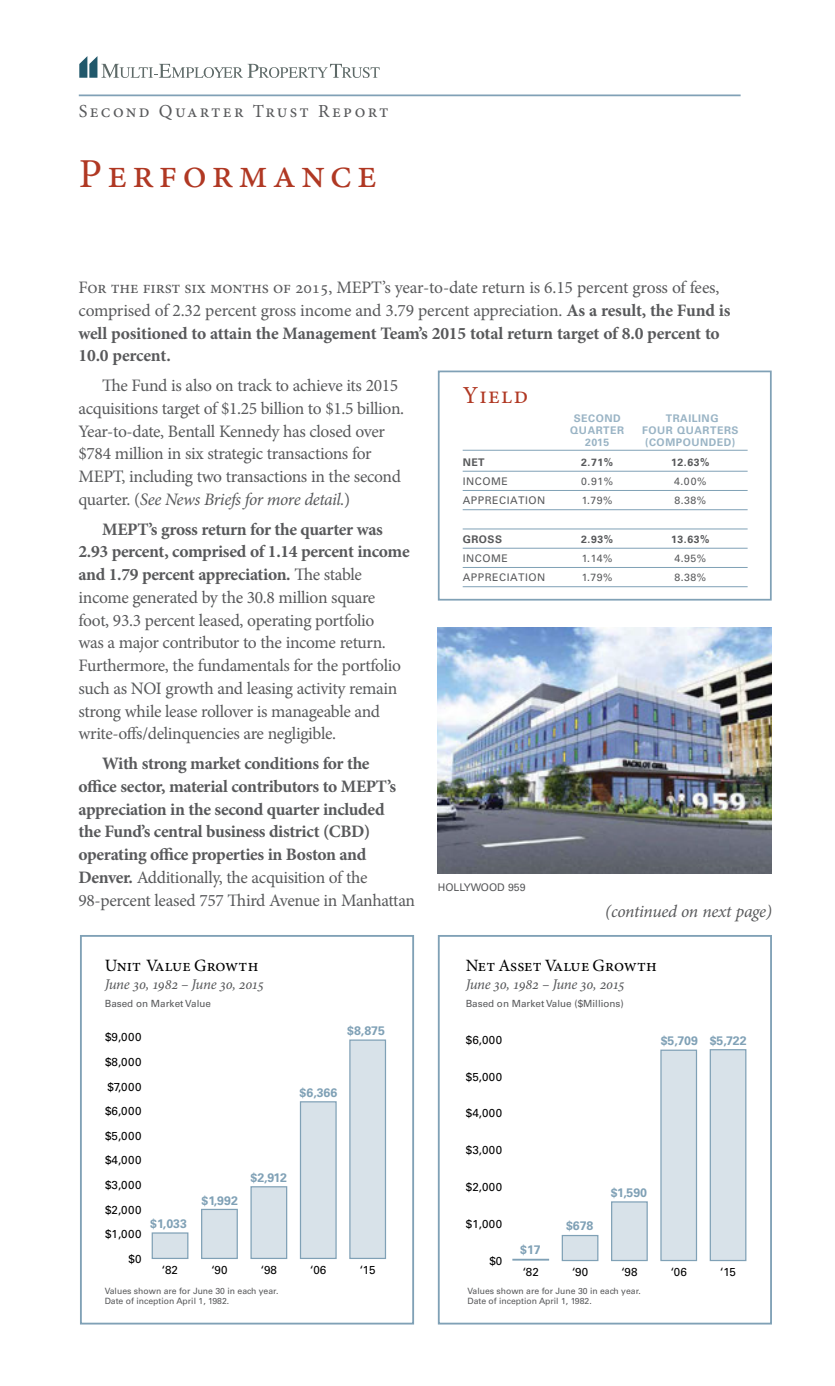
<style>
.page{position:relative;width:835px;height:1386px;background:#fff}
.page>*{position:absolute;margin:0;border:0;box-sizing:border-box;transform-origin:0 0}
.t1{font:41.12px "Minion Pro";letter-spacing:.125em;color:#b03823}
.t2{font:24.5px "Minion Pro";letter-spacing:.05em;color:#b03823}
.t3{font:18.38px "Minion Pro";letter-spacing:.125em;color:#58595b}
.t4{font:17.5px/22.8px "Minion Pro";letter-spacing:-.015em;color:#58595b}
.t5{font:700 17.5px/22.8px "Minion Pro";letter-spacing:-.02em;color:#58595b}
.t6{font:italic 17.5px "Minion Pro";letter-spacing:-.015em;color:#58595b}
.t7{font:17.32px "Minion Pro";color:#000}
.t8{font:italic 14.88px "Minion Pro";letter-spacing:-.035em;color:#58595b}
.t9{font:700 12.42px "Univers LT Std";color:#80a1b6}
.t10{font:700 12.25px "Univers LT Std";color:#80a1b6}
.t11{font:11.55px "Univers LT Std";letter-spacing:.04em;color:#000}
.t12{font:10.5px "Univers LT Std";letter-spacing:.05em;color:#58595b}
.t13{font:700 10.5px "Univers LT Std";letter-spacing:.05em;color:#9ab4c5}
.t14{font:700 10.5px "Univers LT Std";letter-spacing:.05em;color:#58595b}
.t15{font:10.5px "Univers LT Std";color:#58595b}
.t16{font:9.8px "Univers LT Std";color:#58595b}
.t17{font:8.58px/10.3px "Univers LT Std";color:#58595b}
.s1{font-weight:700}
.s2{font-style:italic}
.s3{font-weight:400}
</style>
<div class="page">
<hr style="left:79px;top:94px;width:661px;height:2px;background:#80a1b6">
<svg style="left:79px;top:56px;width:300px;height:22px"></svg>
<div style="left:512px;top:1259px;width:37px;height:2px;border:1px solid #80a1b6"></div>
<div style="left:562px;top:1236px;width:36px;height:25px;background:#d8e2e9"></div>
<div style="left:561px;top:1235px;width:37px;height:26px;border:1px solid #80a1b6"></div>
<div style="left:611px;top:1202px;width:36px;height:59px;background:#d8e2e9"></div>
<div style="left:611px;top:1201px;width:36px;height:60px;border:1px solid #80a1b6"></div>
<div style="left:661px;top:1050px;width:35px;height:211px;background:#d8e2e9"></div>
<div style="left:660px;top:1050px;width:37px;height:211px;border:1px solid #80a1b6"></div>
<div style="left:710px;top:1050px;width:35px;height:211px;background:#d8e2e9"></div>
<div style="left:709px;top:1049px;width:37px;height:212px;border:1px solid #80a1b6"></div>
<div style="left:438px;top:935px;width:334px;height:390px;border:2px solid #80a1b6"></div>
<div style="left:152px;top:1233px;width:36px;height:25px;background:#d8e2e9"></div>
<div style="left:152px;top:1232px;width:36px;height:27px;border:1px solid #80a1b6"></div>
<div style="left:202px;top:1209px;width:35px;height:49px;background:#d8e2e9"></div>
<div style="left:201px;top:1209px;width:37px;height:50px;border:1px solid #80a1b6"></div>
<div style="left:251px;top:1187px;width:36px;height:71px;background:#d8e2e9"></div>
<div style="left:250px;top:1186px;width:37px;height:73px;border:1px solid #80a1b6"></div>
<div style="left:300px;top:1102px;width:36px;height:156px;background:#d8e2e9"></div>
<div style="left:300px;top:1101px;width:37px;height:158px;border:1px solid #80a1b6"></div>
<div style="left:350px;top:1040px;width:35px;height:218px;background:#d8e2e9"></div>
<div style="left:349px;top:1039px;width:37px;height:220px;border:1px solid #80a1b6"></div>
<div style="left:80px;top:935px;width:334px;height:390px;border:2px solid #80a1b6"></div>
<hr style="left:462px;top:450px;width:285px;height:1px;background:#80a1b6">
<hr style="left:462px;top:471px;width:285px;height:1px;background:#80a1b6">
<hr style="left:462px;top:490px;width:285px;height:1px;background:#80a1b6">
<hr style="left:462px;top:509px;width:285px;height:1px;background:#80a1b6">
<hr style="left:462px;top:529px;width:285px;height:1px;background:#80a1b6">
<hr style="left:462px;top:548px;width:285px;height:1px;background:#80a1b6">
<hr style="left:462px;top:567px;width:285px;height:1px;background:#80a1b6">
<hr style="left:462px;top:586px;width:285px;height:1px;background:#80a1b6">
<div style="left:438px;top:371px;width:333px;height:230px;border:2px solid #80a1b6"></div>
<img style="left:438px;top:628px;width:333px;height:246px">
<p class="t3" style="left:79px;top:99px;width:311px">Second Quarter Trust Report</p>
<h1 class="t1" style="left:79px;top:147px;width:300px">Performance</h1>
<p class="t4" style="left:79px;top:276px;width:653px">For the first six months of 2015, MEPT’s year-to-date return is 6.15 percent gross of fees, comprised of 2.32 percent gross income and 3.79 percent appreciation. <span class="s1">As a result, the Fund is well positioned to attain the Management Team’s 2015 total return target of 8.0 percent to 10.0 percent.</span></p>
<p class="t4" style="left:79px;top:374px;width:327px;text-indent:24px">The Fund is also on track to achieve its 2015 acquisitions target of $1.25 billion to $1.5 billion.<br>Year-to-date, Bentall Kennedy has closed over $784 million in six strategic transactions for MEPT, including two transactions in the second quarter. (<span class="s2">See News Briefs for more detail.</span>)</p>
<p class="t4" style="left:79px;top:518px;width:332px;text-indent:24px"><span class="s1">MEPT’s gross return for the quarter was 2.93 percent, comprised of 1.14 percent income and 1.79 percent appreciation.</span> The stable income generated by the 30.8 million square foot, 93.3 percent leased, operating portfolio<br>was a major contributor to the income return.<br>Furthermore, the fundamentals for the portfolio such as NOI growth and leasing activity remain strong while lease rollover is manageable and write-offs/delinquencies are negligible.</p>
<p class="t5" style="left:79px;top:752px;width:338px;text-indent:24px">With strong market conditions for the<br>office sector, material contributors to MEPT’s appreciation in the second quarter included<br>the Fund’s central business district (CBD) operating office properties in Boston and Denver. <span class="s3">Additionally, the acquisition of the 98-percent leased 757 Third Avenue in Manhattan</span></p>
<h2 class="t2" style="left:462px;top:378px;width:67px">Yield</h2>
<p class="t13" style="left:573px;top:412px;width:48px">SECOND</p>
<p class="t13" style="left:665px;top:412px;width:54px">TRAILING</p>
<p class="t13" style="left:570px;top:424px;width:55px">QUARTER</p>
<p class="t13" style="left:642px;top:424px;width:98px">FOUR QUARTERS</p>
<p class="t13" style="left:585px;top:436px;width:26px">2015</p>
<p class="t13" style="left:645px;top:436px;width:92px">(COMPOUNDED)</p>
<p class="t14" style="left:462px;top:456px;width:24px">NET</p>
<p class="t14" style="left:581px;top:456px;width:33px">2.71%</p>
<p class="t14" style="left:671px;top:456px;width:40px">12.63%</p>
<p class="t12" style="left:462px;top:475px;width:47px">INCOME</p>
<p class="t12" style="left:581px;top:475px;width:33px">0.91%</p>
<p class="t12" style="left:674px;top:475px;width:34px">4.00%</p>
<p class="t12" style="left:462px;top:494px;width:84px">APPRECIATION</p>
<p class="t12" style="left:582px;top:494px;width:32px">1.79%</p>
<p class="t12" style="left:674px;top:494px;width:33px">8.38%</p>
<p class="t14" style="left:462px;top:533px;width:41px">GROSS</p>
<p class="t14" style="left:581px;top:533px;width:33px">2.93%</p>
<p class="t14" style="left:671px;top:533px;width:40px">13.63%</p>
<p class="t12" style="left:462px;top:552px;width:47px">INCOME</p>
<p class="t12" style="left:582px;top:552px;width:32px">1.14%</p>
<p class="t12" style="left:674px;top:552px;width:33px">4.95%</p>
<p class="t12" style="left:462px;top:571px;width:84px">APPRECIATION</p>
<p class="t12" style="left:582px;top:571px;width:32px">1.79%</p>
<p class="t12" style="left:674px;top:571px;width:33px">8.38%</p>
<p class="t15" style="left:438px;top:881px;width:89px">HOLLYWOOD 959</p>
<p class="t6" style="left:605px;top:900px;width:168px">(continued on next page)</p>
<p class="t7" style="left:105px;top:954px;width:155px">Unit Value Growth</p>
<p class="t8" style="left:105px;top:974px;width:161px">June 30, 1982 – June 30, 2015</p>
<p class="t16" style="left:105px;top:998px;width:108px">Based on Market Value</p>
<p class="t11" style="left:105px;top:1030px;width:38px">$9,000</p>
<p class="t11" style="left:105px;top:1055px;width:38px">$8,000</p>
<p class="t11" style="left:107px;top:1080px;width:36px">$7,000</p>
<p class="t11" style="left:105px;top:1104px;width:38px">$6,000</p>
<p class="t11" style="left:105px;top:1129px;width:38px">$5,000</p>
<p class="t11" style="left:105px;top:1153px;width:38px">$4,000</p>
<p class="t11" style="left:105px;top:1178px;width:38px">$3,000</p>
<p class="t11" style="left:105px;top:1203px;width:38px">$2,000</p>
<p class="t11" style="left:105px;top:1227px;width:38px">$1,000</p>
<p class="t9" style="left:150px;top:1216px;width:38px">$1,033</p>
<p class="t9" style="left:201px;top:1193px;width:38px">$1,992</p>
<p class="t9" style="left:250px;top:1170px;width:38px">$2,912</p>
<p class="t9" style="left:347px;top:1023px;width:39px">$8,875</p>
<p class="t9" style="left:299px;top:1085px;width:39px">$6,366</p>
<p class="t11" style="left:129px;top:1252px;width:14px">$0</p>
<p class="t11" style="left:162px;top:1263px;width:18px">‘82</p>
<p class="t11" style="left:211px;top:1263px;width:18px">‘90</p>
<p class="t11" style="left:261px;top:1263px;width:18px">‘98</p>
<p class="t11" style="left:310px;top:1263px;width:18px">‘06</p>
<p class="t11" style="left:360px;top:1263px;width:17px">‘15</p>
<p class="t17" style="left:105px;top:1286px;width:175px">Values shown are for June 30 in each year.<br>Date of inception April 1, 1982.</p>
<p class="t7" style="left:465px;top:954px;width:193px">Net Asset Value Growth</p>
<p class="t8" style="left:465px;top:974px;width:161px">June 30, 1982 – June 30, 2015</p>
<p class="t16" style="left:465px;top:998px;width:160px">Based on Market Value ($Millions)</p>
<p class="t11" style="left:466px;top:1033px;width:38px">$6,000</p>
<p class="t11" style="left:466px;top:1070px;width:38px">$5,000</p>
<p class="t11" style="left:466px;top:1107px;width:38px">$4,000</p>
<p class="t11" style="left:466px;top:1143px;width:38px">$3,000</p>
<p class="t11" style="left:466px;top:1180px;width:38px">$2,000</p>
<p class="t11" style="left:466px;top:1217px;width:38px">$1,000</p>
<p class="t11" style="left:489px;top:1254px;width:14px">$0</p>
<p class="t10" style="left:660px;top:1033px;width:87px">$5,709 $5,722</p>
<p class="t10" style="left:520px;top:1242px;width:22px">$17</p>
<p class="t10" style="left:566px;top:1218px;width:29px">$678</p>
<p class="t10" style="left:610px;top:1186px;width:38px">$1,590</p>
<p class="t11" style="left:522px;top:1265px;width:18px">‘82</p>
<p class="t11" style="left:572px;top:1265px;width:18px">‘90</p>
<p class="t11" style="left:621px;top:1265px;width:18px">‘98</p>
<p class="t11" style="left:670px;top:1265px;width:18px">‘06</p>
<p class="t11" style="left:720px;top:1265px;width:17px">‘15</p>
<p class="t17" style="left:467px;top:1286px;width:175px">Values shown are for June 30 in each year.<br>Date of inception April 1, 1982.</p>
</div>
